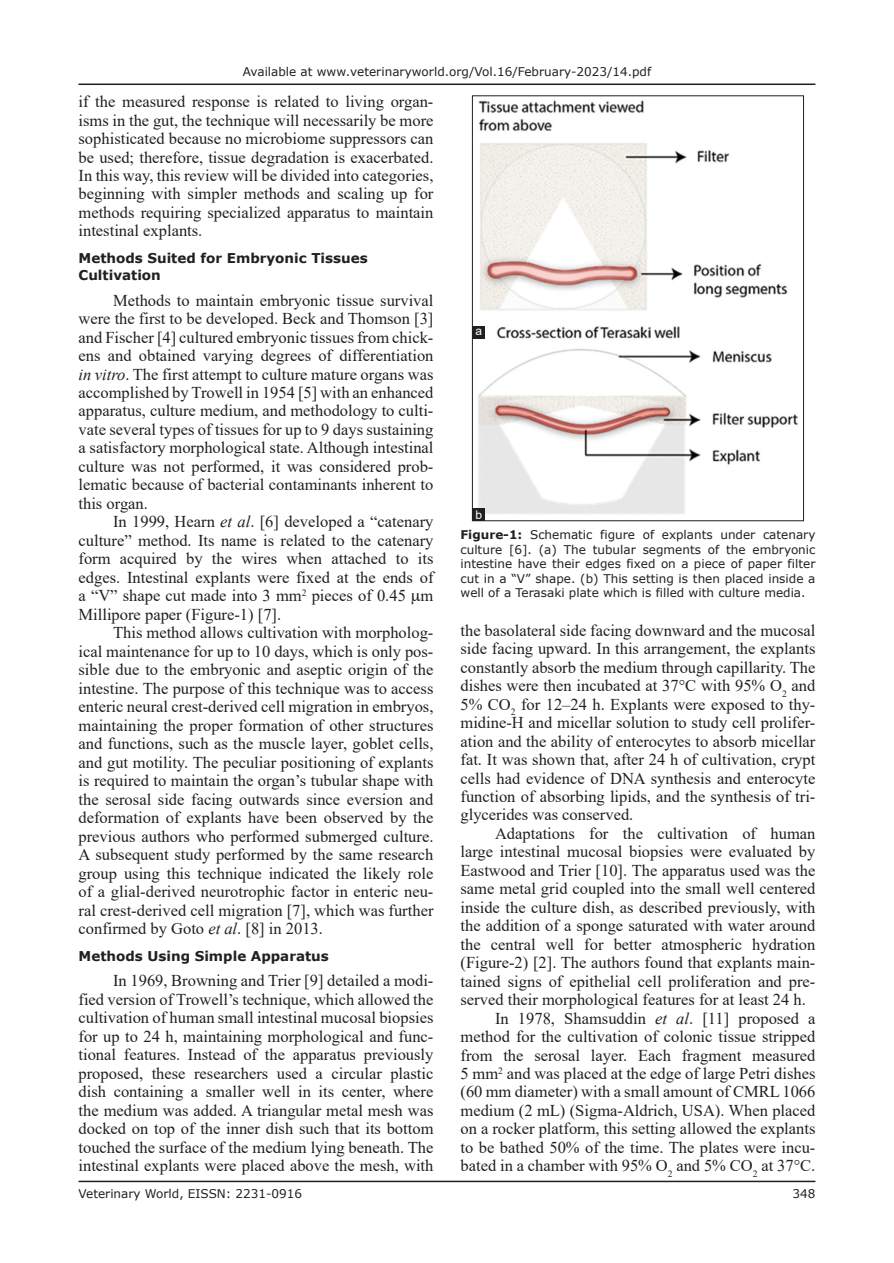
<style>
.page{position:relative;width:894px;height:1263px;background:#fff}
.page>*{position:absolute;margin:0;border:0;box-sizing:border-box;transform-origin:0 0}
.TX{font:16.5px/18.5px "Times New Roman";color:#231f20;text-align:justify}
.t1{font:700 13.5px/16.6px "Verdana";color:#231f20}
.FGC{font:12px/14.5px "Verdana";color:#231f20;text-align:justify}
.RF{font:12px "Verdana";color:#231f20}
.LABEL{font:12px "Arial";color:#fff}
.s1{font-style:italic}
.s2{font-weight:700}
</style>
<div class="page">
<hr style="left:78px;top:1180px;width:737px;height:2px;background:#231f20">
<hr style="left:78px;top:83px;width:737px;height:2px;background:#231f20">
<img style="left:474px;top:100px;width:325px;height:414px">
<div style="left:472px;top:96px;width:331px;height:425px;border:1px solid #231f20"></div>
<div style="left:472px;top:508px;width:13px;height:12px;background:#231f20"></div>
<div style="left:472px;top:325px;width:13px;height:13px;background:#231f20"></div>
<p class="FGC" style="left:242px;top:64px;width:410px">Available at www.veterinaryworld.org/Vol.16/February-2023/14.pdf</p>
<p class="TX" style="left:78px;top:92px;width:356px">if the measured response is related to living organ&shy;isms in the gut, the technique will necessarily be more sophisticated because no microbiome suppressors can be used; therefore, tissue degradation is exacerbated.<br>In this way, this review will be divided into categories, beginning with simpler methods and scaling up for methods requiring specialized apparatus to maintain intestinal explants.</p>
<h1 class="t1" style="left:78px;top:249px;width:291px">Methods Suited for Embryonic Tissues<br>Cultivation</h1>
<p class="TX" style="left:78px;top:290px;width:356px;text-indent:34px">Methods to maintain embryonic tissue survival were the first to be developed. Beck and Thomson [3] and Fischer [4] cultured embryonic tissues from chick&shy;ens and obtained varying degrees of differentiation <span class="s1">in vitro</span>. The first attempt to culture mature organs was accomplished by Trowell in 1954 [5] with an enhanced apparatus, culture medium, and methodology to culti&shy;vate several types of tissues for up to 9 days sustaining a satisfactory morphological state. Although intestinal culture was not performed, it was considered prob&shy;lematic because of bacterial contaminants inherent to this organ.</p>
<p class="TX" style="left:78px;top:512px;width:356px;text-indent:34px">In 1999, Hearn <span class="s1">et al</span>. [6] developed a “catenary culture” method. Its name is related to the catenary form acquired by the wires when attached to its edges. Intestinal explants were fixed at the ends of a “V” shape cut made into 3 mm<sup>2</sup> pieces of 0.45 m Millipore paper (Figure-1) [7].</p>
<p class="TX" style="left:78px;top:623px;width:356px;text-indent:34px">This method allows cultivation with morpholog&shy;ical maintenance for up to 10 days, which is only pos&shy;sible due to the embryonic and aseptic origin of the intestine. The purpose of this technique was to access enteric neural crest-derived cell migration in embryos, maintaining the proper formation of other structures and functions, such as the muscle layer, goblet cells, and gut motility. The peculiar positioning of explants is required to maintain the organ’s tubular shape with the serosal side facing outwards since eversion and deformation of explants have been observed by the previous authors who performed submerged culture.<br>A subsequent study performed by the same research group using this technique indicated the likely role of a glial-derived neurotrophic factor in enteric neu&shy;ral crest-derived cell migration [7], which was further confirmed by Goto <span class="s1">et al</span>. [8] in 2013.</p>
<h1 class="t1" style="left:78px;top:947px;width:252px">Methods Using Simple Apparatus</h1>
<p class="TX" style="left:78px;top:971px;width:356px;text-indent:34px">In 1969, Browning and Trier [9] detailed a modi&shy;fied version of Trowell’s technique, which allowed the cultivation of human small intestinal mucosal biopsies for up to 24 h, maintaining morphological and func&shy;tional features. Instead of the apparatus previously proposed, these researchers used a circular plastic dish containing a smaller well in its center, where the medium was added. A triangular metal mesh was docked on top of the inner dish such that its bottom touched the surface of the medium lying beneath. The intestinal explants were placed above the mesh, with</p>
<p class="LABEL" style="left:475px;top:323px;width:8px">a</p>
<p class="LABEL" style="left:475px;top:506px;width:8px">b</p>
<p class="FGC" style="left:460px;top:527px;width:356px"><span class="s2">Figure-1:</span> Schematic figure of explants under catenary culture [6]. (a) The tubular segments of the embryonic intestine have their edges fixed on a piece of paper filter cut in a “V” shape. (b) This setting is then placed inside a well of a Terasaki plate which is filled with culture media.</p>
<p class="TX" style="left:460px;top:620px;width:356px">the basolateral side facing downward and the mucosal side facing upward. In this arrangement, the explants constantly absorb the medium through capillarity. The dishes were then incubated at 37°C with 95% O<sub>2</sub> and 5% CO<sub>2</sub> for 12–24 h. Explants were exposed to thy&shy;midine-H and micellar solution to study cell prolifer&shy;ation and the ability of enterocytes to absorb micellar fat. It was shown that, after 24 h of cultivation, crypt cells had evidence of DNA synthesis and enterocyte function of absorbing lipids, and the synthesis of tri&shy;glycerides was conserved.</p>
<p class="TX" style="left:460px;top:823px;width:356px;text-indent:34px">Adaptations for the cultivation of human large intestinal mucosal biopsies were evaluated by Eastwood and Trier [10]. The apparatus used was the same metal grid coupled into the small well centered inside the culture dish, as described previously, with the addition of a sponge saturated with water around the central well for better atmospheric hydration (Figure-2) [2]. The authors found that explants main&shy;tained signs of epithelial cell proliferation and pre&shy;served their morphological features for at least 24 h.</p>
<p class="TX" style="left:460px;top:1008px;width:356px;text-indent:34px">In 1978, Shamsuddin <span class="s1">et al</span>. [11] proposed a method for the cultivation of colonic tissue stripped from the serosal layer. Each fragment measured 5 mm<sup>2</sup> and was placed at the edge of large Petri dishes (60 mm diameter) with a small amount of CMRL 1066 medium (2 mL) (Sigma-Aldrich, USA). When placed on a rocker platform, this setting allowed the explants to be bathed 50% of the time. The plates were incu&shy;bated in a chamber with 95% O<sub>2</sub> and 5% CO<sub>2</sub> at 37°C.</p>
<p class="RF" style="left:78px;top:1185px;width:225px">Veterinary World, EISSN: 2231-0916</p>
<p class="RF" style="left:792px;top:1185px;width:24px">348</p>
</div>
